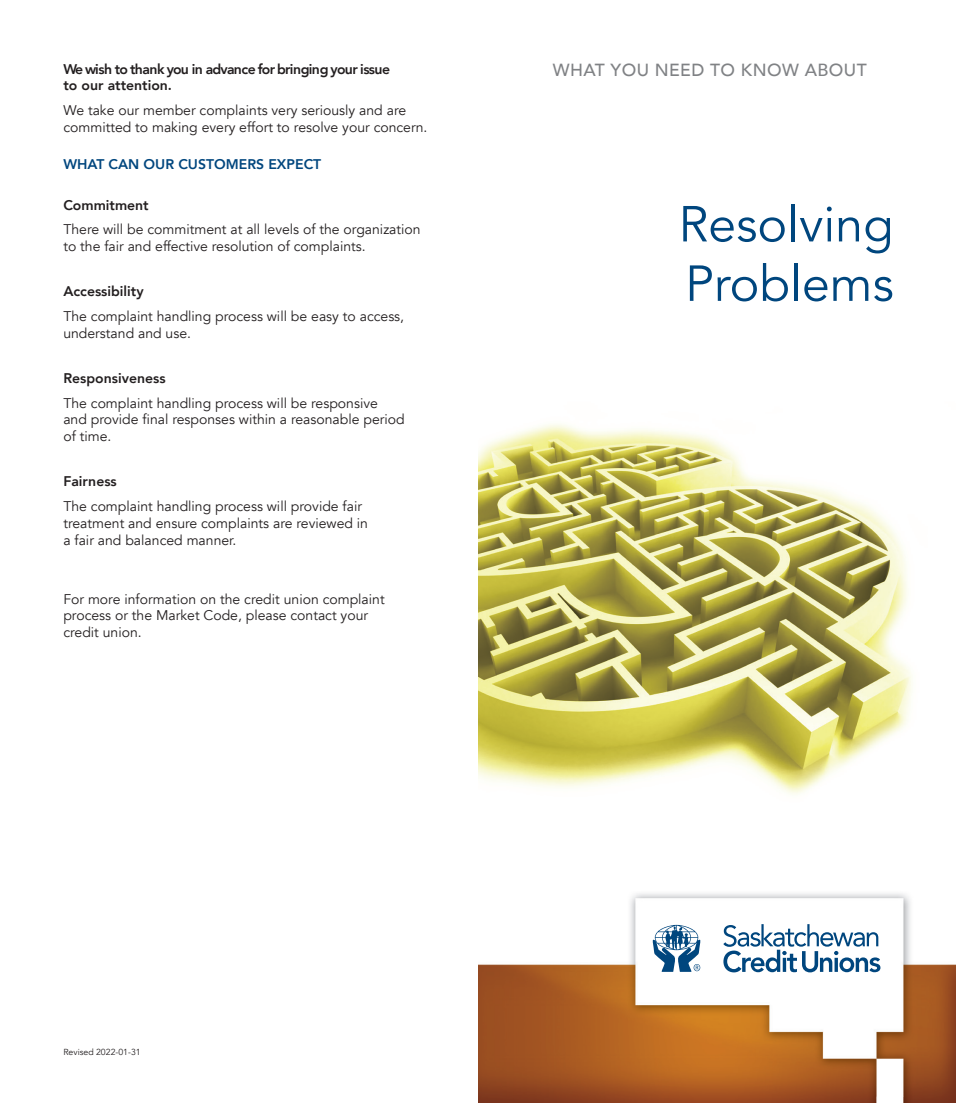
<style>
.page{position:relative;width:956px;height:1103px;background:#fff}
.page>*{position:absolute;margin:0;border:0;box-sizing:border-box;transform-origin:0 0}
.t1{font:50.05px/59.3px "Avenir";color:#00467e}
.t2{font:500 17.5px "Avenir";letter-spacing:.025em;color:#808285}
.t3{font:14px/16.8px "Avenir";color:#231f20}
.t4{font:800 14px/16.8px "Avenir";color:#231f20}
.t5{font:800 14px "Avenir";color:#00467e}
.t6{font:8.75px "Avenir";color:#231f20}
</style>
<div class="page">
<img style="left:478px;top:424px;width:477px;height:678px">
<svg style="left:723px;top:924px;width:157px;height:48px"></svg>
<svg style="left:652px;top:924px;width:48px;height:47px"></svg>
<p class="t4" style="left:75px;top:60px;width:316px">we eus s i ruoygn i gn i rbro fecnavdan iuoyknah toths i</p>
<p class="t4" style="left:63px;top:60px;width:110px">W<br>to our attention.</p>
<p class="t3" style="left:63px;top:102px;width:365px">We take our member complaints very seriously and are committed to making every effort to resolve your concern.</p>
<p class="t5" style="left:63px;top:153px;width:259px">WHAT CAN OUR CUSTOMERS EXPECT</p>
<p class="t4" style="left:63px;top:196px;width:87px">Commitment</p>
<p class="t3" style="left:63px;top:221px;width:358px">There will be commitment at all levels of the organization to the fair and effective resolution of complaints.</p>
<p class="t4" style="left:63px;top:283px;width:82px">Accessibility</p>
<p class="t3" style="left:63px;top:308px;width:342px">The complaint handling process will be easy to access, understand and use.</p>
<p class="t4" style="left:63px;top:370px;width:104px">Responsiveness</p>
<p class="t3" style="left:63px;top:395px;width:342px">The complaint handling process will be responsive and provide final responses within a reasonable period of time.</p>
<p class="t4" style="left:63px;top:473px;width:55px">Fairness</p>
<p class="t3" style="left:63px;top:498px;width:306px">The complaint handling process will provide fair treatment and ensure complaints are reviewed in a fair and balanced manner.</p>
<p class="t3" style="left:63px;top:590px;width:323px">For more information on the credit union complaint process or the Market Code, please contact your credit union.</p>
<p class="t2" style="left:552px;top:55px;width:315px">WHAT YOU NEED TO KNOW ABOUT</p>
<h1 class="t1" style="left:678px;top:195px;width:217px">Resolving<br>Problems</h1>
<p class="t6" style="left:63px;top:1046px;width:79px">Revised 2022-01-31</p>
</div>
